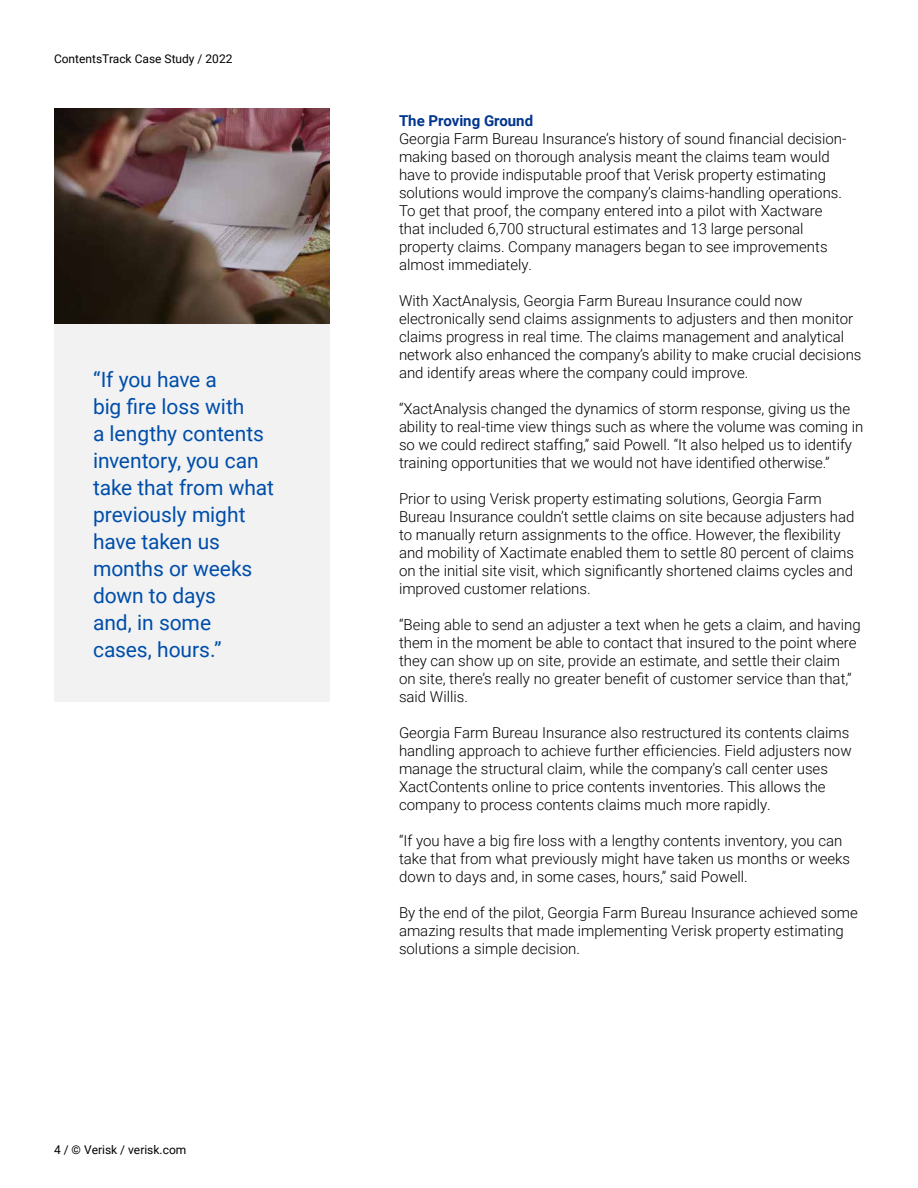
<style>
.page{position:relative;width:918px;height:1188px;background:#fff}
.page>*{position:absolute;margin:0;border:0;box-sizing:border-box;transform-origin:0 0}
.t1{font:21px/27px "Roboto";letter-spacing:-.005em;color:#004eaa}
.t2{font:300 15px/18px "Roboto";color:#000}
.t3{font:700 15px "Roboto";color:#00358e}
.t4{font:12px "Roboto";color:#000}
</style>
<div class="page">
<div style="left:54px;top:324px;width:276px;height:378px;background:#f2f2f2"></div>
<img style="left:54px;top:108px;width:276px;height:216px">
<p class="t4" style="left:54px;top:50px;width:180px">ContentsTrack Case Study / 2022</p>
<h1 class="t1" style="left:93px;top:365px;width:183px">“If you have a<br>big fire loss with<br>a lengthy contents inventory, you can take that from what previously might have taken us months or weeks down to days<br>and, in some cases, hours.”</h1>
<p class="t4" style="left:54px;top:1141px;width:134px">4 / © Verisk / verisk.com</p>
<p class="t3" style="left:399px;top:110px;width:136px">The Proving Ground</p>
<p class="t2" style="left:399px;top:129px;width:449px">Georgia Farm Bureau Insurance’s history of sound financial decision&shy;making based on thorough analysis meant the claims team would have to provide indisputable proof that Verisk property estimating solutions would improve the company’s claims-handling operations.<br>To get that proof, the company entered into a pilot with Xactware that included 6,700 structural estimates and 13 large personal property claims. Company managers began to see improvements almost immediately.</p>
<p class="t2" style="left:399px;top:291px;width:464px">With XactAnalysis, Georgia Farm Bureau Insurance could now electronically send claims assignments to adjusters and then monitor claims progress in real time. The claims management and analytical network also enhanced the company’s ability to make crucial decisions and identify areas where the company could improve.</p>
<p class="t2" style="left:399px;top:399px;width:466px">“XactAnalysis changed the dynamics of storm response, giving us the ability to real-time view things such as where the volume was coming in so we could redirect staffing,” said Powell. “It also helped us to identify training opportunities that we would not have identified otherwise.”</p>
<p class="t2" style="left:399px;top:489px;width:457px">Prior to using Verisk property estimating solutions, Georgia Farm Bureau Insurance couldn’t settle claims on site because adjusters had to manually return assignments to the office. However, the flexibility and mobility of Xactimate enabled them to settle 80 percent of claims on the initial site visit, which significantly shortened claims cycles and improved customer relations.</p>
<p class="t2" style="left:399px;top:615px;width:463px">“Being able to send an adjuster a text when he gets a claim, and having them in the moment be able to contact that insured to the point where they can show up on site, provide an estimate, and settle their claim<br>on site, there’s really no greater benefit of customer service than that,” said Willis.</p>
<p class="t2" style="left:399px;top:723px;width:454px">Georgia Farm Bureau Insurance also restructured its contents claims handling approach to achieve further efficiencies. Field adjusters now manage the structural claim, while the company’s call center uses XactContents online to price contents inventories. This allows the company to process contents claims much more rapidly.</p>
<p class="t2" style="left:399px;top:831px;width:453px">“If you have a big fire loss with a lengthy contents inventory, you can take that from what previously might have taken us months or weeks down to days and, in some cases, hours,” said Powell.</p>
<p class="t2" style="left:399px;top:903px;width:461px">By the end of the pilot, Georgia Farm Bureau Insurance achieved some amazing results that made implementing Verisk property estimating solutions a simple decision.</p>
</div>
